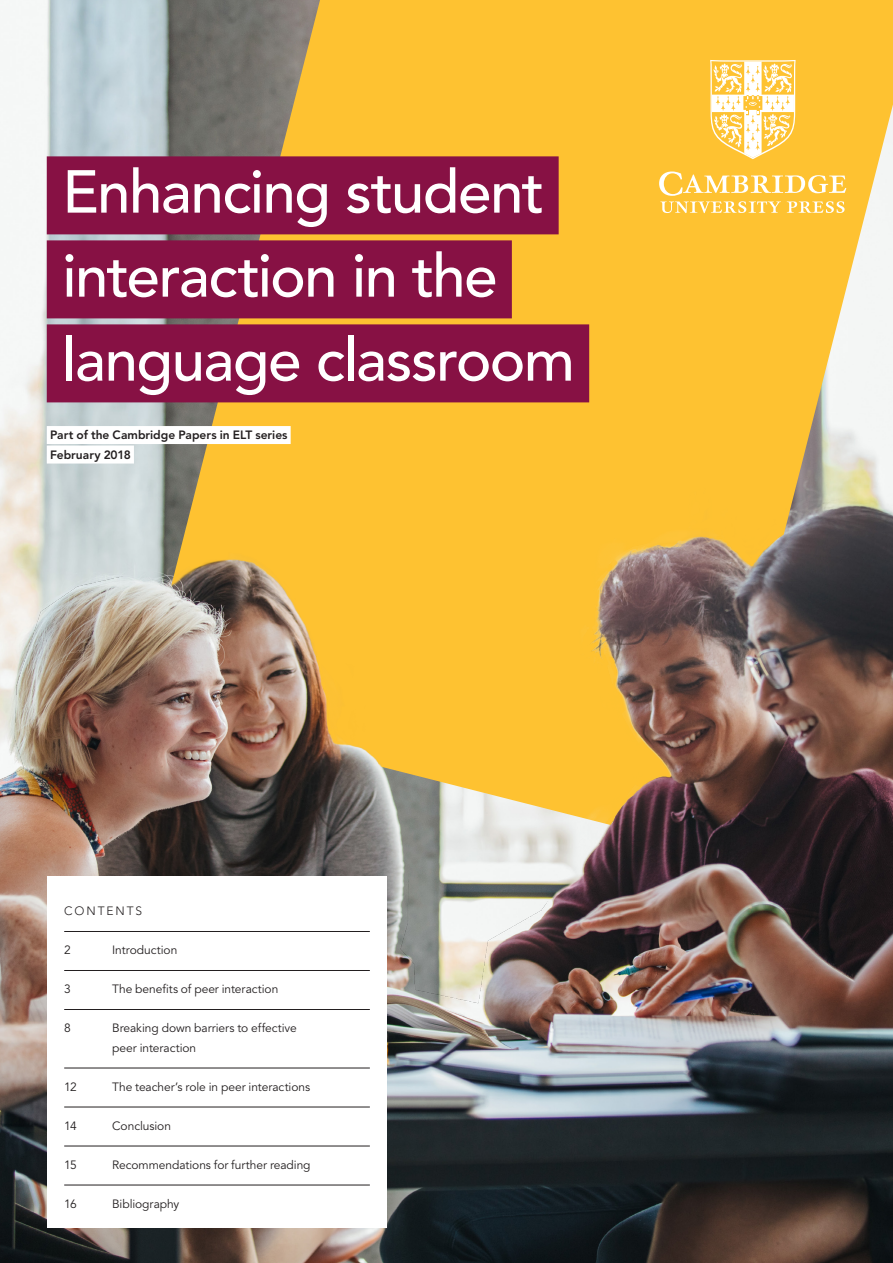
<style>
.page{position:relative;width:893px;height:1263px;background:#fff}
.page>*{position:absolute;margin:0;border:0;box-sizing:border-box;transform-origin:0 0}
.t1{font:500 60px/84px "Avenir LT Std";letter-spacing:-.025em;color:#fff}
.t2{font:12px/19.5px "Avenir LT Std";letter-spacing:-.005em;color:#231f20}
.t3{font:800 12px/19.5px "Avenir LT Std";color:#231f20}
.TOC_Header{font:300 12px "Avenir LT Std";letter-spacing:.165em;color:#231f20}
</style>
<div class="page">
<img style="left:0;top:0;width:893px;height:1263px">
<img style="left:141px;top:0;width:752px;height:849px">
<svg style="left:659px;top:171px;width:187px;height:42px;background:#fed063"></svg>
<svg style="left:710px;top:60px;width:86px;height:99px"></svg>
<div style="left:47px;top:156px;width:512px;height:78px;background:#871144"></div>
<div style="left:47px;top:240px;width:465px;height:78px;background:#871144"></div>
<div style="left:47px;top:324px;width:542px;height:78px;background:#871144"></div>
<div style="left:47px;top:426px;width:244px;height:18px;background:#fff"></div>
<div style="left:47px;top:445px;width:87px;height:18px;background:#fff"></div>
<div style="left:47px;top:876px;width:340px;height:351px;background:#fff"></div>
<hr style="left:64px;top:931px;width:306px;height:1px;background:#231f20">
<hr style="left:64px;top:970px;width:306px;height:1px;background:#231f20">
<hr style="left:64px;top:1009px;width:306px;height:1px;background:#231f20">
<hr style="left:64px;top:1068px;width:306px;height:1px;background:#231f20">
<hr style="left:64px;top:1107px;width:306px;height:1px;background:#231f20">
<hr style="left:64px;top:1146px;width:306px;height:1px;background:#231f20">
<hr style="left:64px;top:1185px;width:306px;height:1px;background:#231f20">
<p class="t1" style="left:62px;top:151px;width:514px">Enhancing student interaction in the language classroom</p>
<p class="t3" style="left:50px;top:425px;width:239px">Part of the Cambridge Papers in ELT series<br>February 2018</p>
<p class="TOC_Header" style="left:64px;top:904px;width:80px">CONTENTS</p>
<p class="t2" style="left:64px;top:941px;width:8px">2</p>
<p class="t2" style="left:112px;top:941px;width:67px">Introduction</p>
<p class="t2" style="left:64px;top:980px;width:8px">3</p>
<p class="t2" style="left:112px;top:980px;width:168px">The benefits of peer interaction</p>
<p class="t2" style="left:64px;top:1019px;width:8px">8</p>
<p class="t2" style="left:112px;top:1019px;width:186px">Breaking down barriers to effective peer interaction</p>
<p class="t2" style="left:64px;top:1077px;width:14px">12</p>
<p class="t2" style="left:112px;top:1077px;width:199px">The teacher’s role in peer interactions</p>
<p class="t2" style="left:64px;top:1116px;width:14px">14</p>
<p class="t2" style="left:112px;top:1116px;width:60px">Conclusion</p>
<p class="t2" style="left:64px;top:1155px;width:14px">15</p>
<p class="t2" style="left:112px;top:1155px;width:200px">Recommendations for further reading</p>
<p class="t2" style="left:64px;top:1194px;width:14px">16</p>
<p class="t2" style="left:112px;top:1194px;width:69px">Bibliography</p>
</div>
